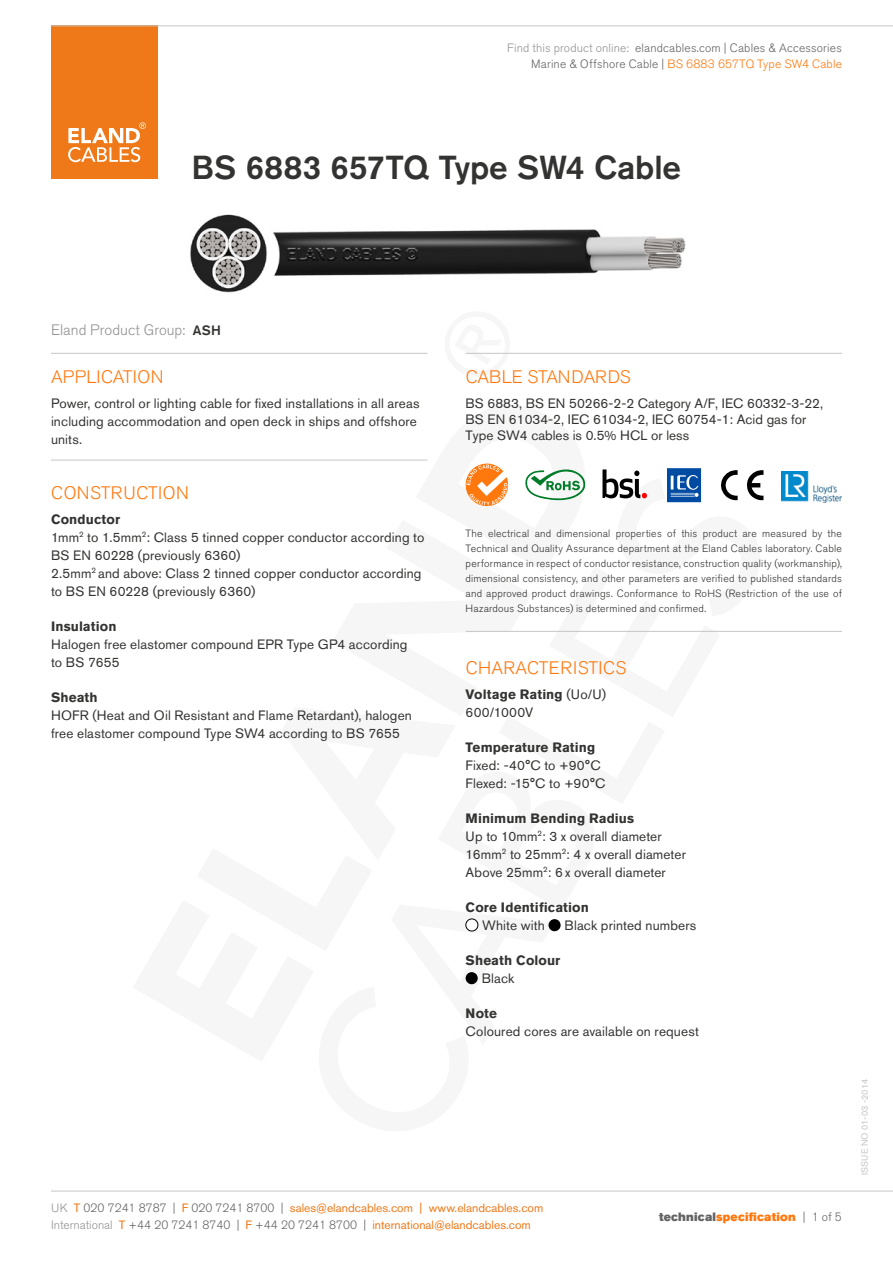
<style>
.page{position:relative;width:893px;height:1263px;background:#fff}
.page>*{position:absolute;margin:0;border:0;box-sizing:border-box;transform-origin:0 0}
.t1{font:500 33px "Akzidenz Grotesk BE";color:#333332}
.t2{font:300 18px "Akzidenz Grotesk BE";letter-spacing:.01em;color:#ff780e}
.t3{font:300 18px "Akzidenz Grotesk BE";letter-spacing:-.01em;color:#ff780e}
.t4{font:300 18px "Akzidenz Grotesk BE";letter-spacing:.03em;color:#ff780e}
.t5{font:300 15px "Akzidenz Grotesk BE";color:#929292}
.t6{font:13.5px/18px "Akzidenz Grotesk BE";letter-spacing:.01em;color:#333332}
.t7{font:700 13.5px "Akzidenz Grotesk BE";letter-spacing:.01em;color:#333332}
.t8{font:500 13.5px "Akzidenz Grotesk BE";color:#333332}
.t9{font:12px/17.5px "Akzidenz Grotesk BE";color:#ef7918}
.t10{font:300 12px/16.4px "Akzidenz Grotesk BE";letter-spacing:.015em;color:#646363;text-align:right}
.t11{font:12px "Akzidenz Grotesk BE Super";letter-spacing:.015em;color:#ff780e}
.t12{font:300 10.5px/15px "Akzidenz Grotesk BE";letter-spacing:.02em;color:#333332;text-align:justify}
.t13{font:9px "Akzidenz Grotesk BE";letter-spacing:.01em;color:#c6c6c6}
.s1{color:#929292}
.s2{color:#ff780e}
.s3{font-weight:700}
.s4{font-weight:300;color:#929292}
.s5{font-weight:300;color:#646363}
.s6{color:#646363}
.s7{font-family:"Akzidenz Grotesk BE";font-weight:300;color:#646363}
</style>
<div class="page">
<div style="left:51px;top:26px;width:106px;height:153px;background:#ef7918"></div>
<svg style="left:68px;top:122px;width:78px;height:40px"></svg>
<hr style="left:51px;top:26px;width:842px;height:1px;background:#c6c6c6">
<hr style="left:51px;top:1191px;width:842px;height:1px;background:#c6c6c6">
<hr style="left:51px;top:353px;width:376px;height:1px;background:#c6c6c6">
<hr style="left:466px;top:353px;width:376px;height:1px;background:#c6c6c6">
<hr style="left:51px;top:460px;width:376px;height:1px;background:#c6c6c6">
<hr style="left:466px;top:631px;width:376px;height:1px;background:#c6c6c6">
<svg style="left:525px;top:469px;width:61px;height:32px"></svg>
<img style="left:190px;top:214px;width:496px;height:79px">
<svg style="left:602px;top:469px;width:45px;height:29px"></svg>
<svg style="left:465px;top:463px;width:43px;height:44px"></svg>
<svg style="left:667px;top:468px;width:34px;height:34px"></svg>
<svg style="left:746px;top:470px;width:17px;height:31px"></svg>
<svg style="left:721px;top:470px;width:17px;height:31px"></svg>
<div style="left:466px;top:919px;width:12px;height:12px;border:1px solid #000;border-radius:50%"></div>
<div style="left:548px;top:919px;width:13px;height:12px;background:#000;border-radius:50%"></div>
<div style="left:466px;top:972px;width:12px;height:12px;background:#000;border-radius:50%"></div>
<img style="left:781px;top:472px;width:61px;height:30px">
<p class="t10" style="left:507px;top:40px;width:336px"><span class="s1">Find this product online:</span> elandcables.com | Cables &amp; Accessories<br>Marine &amp; Offshore Cable | <span class="s2">BS 6883 657TQ Type SW4 Cable</span></p>
<h1 class="t1" style="left:191px;top:147px;width:491px">BS 6883 657TQ Type SW4 Cable</h1>
<p class="t5" style="left:51px;top:322px;width:136px">Eland Product Group:</p>
<p class="t8" style="left:193px;top:322px;width:30px">ASH</p>
<h2 class="t2" style="left:51px;top:367px;width:114px">APPLICATION</h2>
<p class="t6" style="left:51px;top:394px;width:370px">Power, control or lighting cable for fixed installations in all areas including accommodation and open deck in ships and offshore units.</p>
<h2 class="t4" style="left:51px;top:483px;width:139px">CONSTRUCTION</h2>
<p class="t6" style="left:51px;top:510px;width:375px"><span class="s3">Conductor<br></span>1mm<sup>2</sup> to 1.5mm<sup>2</sup>: Class 5 tinned copper conductor according to BS EN 60228 (previously 6360)<br>2.5mm<sup>2</sup> and above: Class 2 tinned copper conductor according to BS EN 60228 (previously 6360)</p>
<p class="t7" style="left:51px;top:618px;width:67px">Insulation</p>
<p class="t6" style="left:51px;top:635px;width:358px">Halogen free elastomer compound EPR Type GP4 according to BS 7655</p>
<p class="t7" style="left:51px;top:689px;width:48px">Sheath</p>
<p class="t6" style="left:51px;top:706px;width:362px">HOFR (Heat and Oil Resistant and Flame Retardant), halogen free elastomer compound Type SW4 according to BS 7655</p>
<h2 class="t3" style="left:466px;top:367px;width:167px">CABLE STANDARDS</h2>
<p class="t6" style="left:466px;top:395px;width:359px;line-height:16.2px">BS 6883, BS EN 50266-2-2 Category A/F, IEC 60332-3-22,<br>BS EN 61034-2, IEC 61034-2, IEC 60754-1: Acid gas for<br>Type SW4 cables is 0.5% HCL or less</p>
<p class="t12" style="left:466px;top:526px;width:378px">The electrical and dimensional properties of this product are measured by the Technical and Quality Assurance department at the Eland Cables laboratory. Cable performance in respect of conductor resistance, construction quality (workmanship), dimensional consistency, and other parameters are verified to published standards and approved product drawings. Conformance to RoHS (Restriction of the use of Hazardous Substances) is determined and confirmed.</p>
<h2 class="t2" style="left:466px;top:658px;width:162px">CHARACTERISTICS</h2>
<p class="t6" style="left:466px;top:685px;width:142px"><span class="s3">Voltage Rating</span> (Uo/U)<br>600/1000V</p>
<p class="t7" style="left:466px;top:739px;width:131px">Temperature Rating</p>
<p class="t6" style="left:466px;top:756px;width:141px">Fixed: -40°C to +90°C<br>Flexed: -15°C to +90°C</p>
<p class="t6" style="left:466px;top:809px;width:222px"><span class="s3">Minimum Bending Radius<br></span>Up to 10mm<sup>2</sup>: 3 x overall diameter<br>16mm<sup>2</sup> to 25mm<sup>2</sup>: 4 x overall diameter<br>Above 25mm<sup>2</sup>: 6 x overall diameter</p>
<p class="t7" style="left:466px;top:899px;width:125px">Core Identification</p>
<p class="t6" style="left:482px;top:916px;width:64px">White with</p>
<p class="t6" style="left:565px;top:916px;width:133px">Black printed numbers</p>
<p class="t7" style="left:466px;top:952px;width:96px">Sheath Colour</p>
<p class="t6" style="left:482px;top:969px;width:34px">Black</p>
<p class="t7" style="left:466px;top:1005px;width:33px">Note</p>
<p class="t6" style="left:466px;top:1022px;width:235px">Coloured cores are available on request</p>
<p class="t9" style="left:51px;top:1199px;width:494px"><span class="s4">UK</span> T <span class="s5">020 7241 8787 |</span> F <span class="s5">020 7241 8700 |</span> sales@elandcables.com | www.elandcables.com<br><span class="s4">International</span> T <span class="s5">+44 20 7241 8740 |</span> F <span class="s5">+44 20 7241 8700 |</span> international@elandcables.com</p>
<p class="t11" style="left:659px;top:1209px;width:184px"><span class="s6">technical</span>specification <span class="s7">| 1 of 5</span></p>
<p class="t13" style="left:859px;top:1175px;width:98px;rotate:-90deg">ISSUE NO 01-03 -2014</p>
</div>
